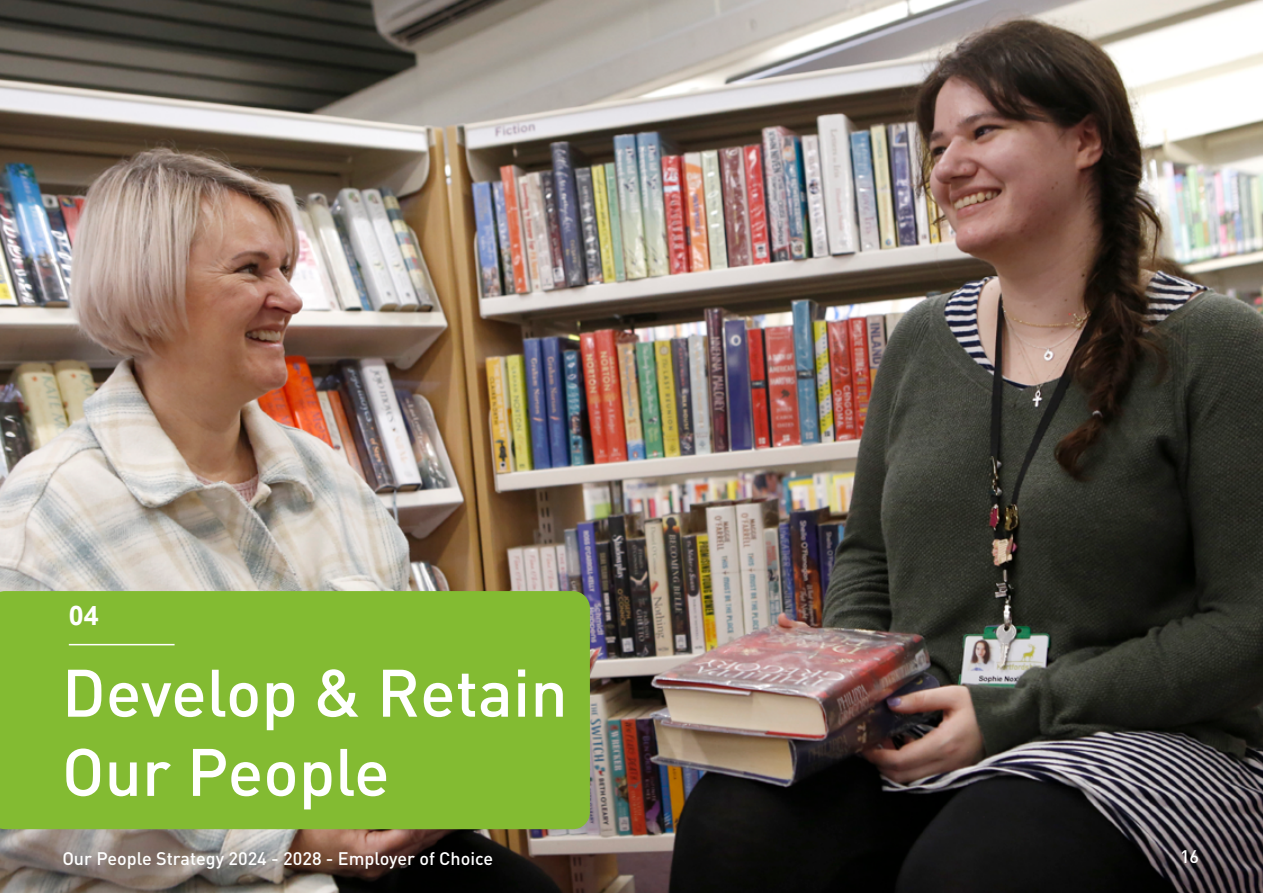
<style>
.page{position:relative;width:1263px;height:893px;background:#fff}
.page>*{position:absolute;margin:0;border:0;box-sizing:border-box;transform-origin:0 0}
.t1{font:500 66px/79.2px "DIN";color:#fff}
.t2{font:700 27px "Arial";color:#fff}
.t3{font:500 18px "DIN";color:#fff}
</style>
<div class="page">
<img style="left:0;top:0;width:1263px;height:893px">
<div style="left:0;top:591px;width:590px;height:238px;background:#83bb32"></div>
<hr style="left:69px;top:644px;width:106px;height:1px;background:#fff">
<p class="t2" style="left:69px;top:597px;width:32px">04</p>
<p class="t1" style="left:62px;top:651px;width:507px">Develop &amp; Retain<br>Our People</p>
<p class="t3" style="left:62px;top:847px;width:432px">Our People Strategy 2024 - 2028 - Employer of Choice</p>
<p class="t3" style="left:1180px;top:845px;width:21px">16</p>
</div>
